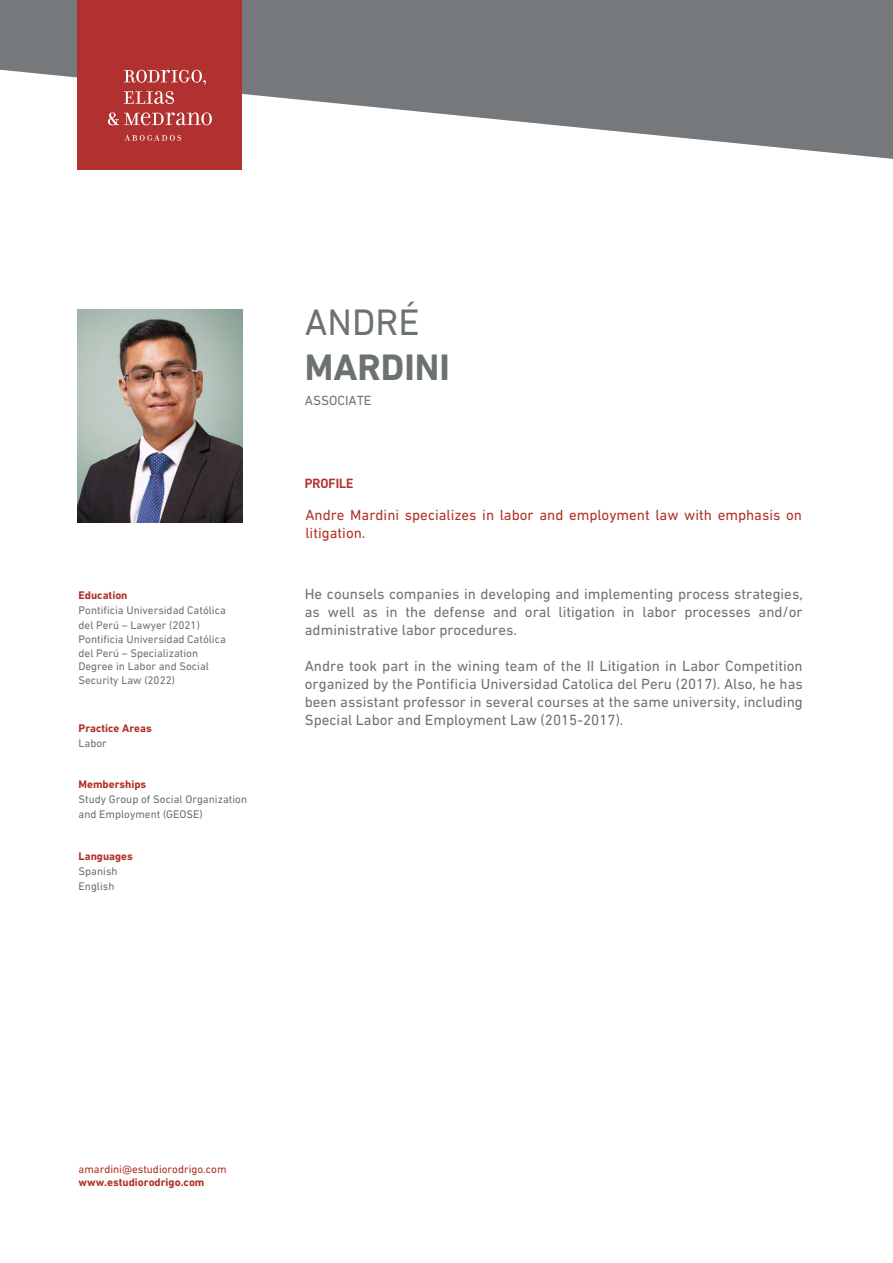
<style>
.page{position:relative;width:893px;height:1263px;background:#fff}
.page>*{position:absolute;margin:0;border:0;box-sizing:border-box;transform-origin:0 0}
.t1{font:700 37.5px "DIN Next LT Pro";color:#6c7273}
.t2{font:37.5px "DIN Next LT Pro";color:#6c7273}
.t3{font:15px/18px "DIN Next LT Pro";color:#6c7273;text-align:justify}
.t4{font:15px/18px "DIN Next LT Pro";color:#af3125}
.t5{font:13.5px "DIN Next LT Pro";color:#6d7374}
.t6{font:13.5px "D DIN Bold";color:#b03130}
.t7{font:11.25px/15px "DIN Next LT Pro";color:#6c7273}
.t8{font:700 11.25px "DIN Next LT Pro";color:#af3125}
.t9{font:11.25px "DIN Next LT Pro";color:#af3125}
</style>
<div class="page">
<svg style="left:0;top:0;width:893px;height:159px;fill:#75797b"></svg>
<div style="left:77px;top:0;width:165px;height:169px;background:#b03130"></div>
<svg style="left:124px;top:70px;width:82px;height:15px"></svg>
<svg style="left:124px;top:91px;width:50px;height:13px"></svg>
<svg style="left:108px;top:112px;width:104px;height:13px"></svg>
<svg style="left:124px;top:135px;width:57px;height:6px"></svg>
<img style="left:77px;top:309px;width:165px;height:214px">
<p class="t8" style="left:79px;top:588px;width:50px">Education</p>
<p class="t7" style="left:79px;top:602px;width:149px">Pontificia Universidad Católica del Perú – Lawyer (2021)</p>
<p class="t7" style="left:79px;top:633px;width:149px;line-height:13.5px">Pontificia Universidad Católica del Perú – Specialization<br>Degree in Labor and Social<br>Security Law (2022)</p>
<p class="t8" style="left:79px;top:721px;width:75px">Practice Areas</p>
<p class="t7" style="left:79px;top:735px;width:30px">Labor</p>
<p class="t8" style="left:79px;top:777px;width:69px">Memberships</p>
<p class="t7" style="left:79px;top:791px;width:170px">Study Group of Social Organization and Employment (GEOSE)</p>
<p class="t8" style="left:79px;top:849px;width:56px">Languages</p>
<p class="t7" style="left:79px;top:863px;width:41px">Spanish<br>English</p>
<h1 class="t2" style="left:305px;top:301px;width:116px">ANDRÉ</h1>
<h1 class="t1" style="left:305px;top:346px;width:147px">MARDINI</h1>
<p class="t5" style="left:305px;top:392px;width:68px">ASSOCIATE</p>
<p class="t6" style="left:305px;top:476px;width:50px">PROFILE</p>
<p class="t4" style="left:305px;top:505px;width:498px">Andre Mardini specializes in labor and employment law with emphasis on litigation.</p>
<p class="t3" style="left:305px;top:585px;width:499px">He counsels companies in developing and implementing process strategies, as well as in the defense and oral litigation in labor processes and/or administrative labor procedures.</p>
<p class="t3" style="left:305px;top:657px;width:499px">Andre took part in the wining team of the II Litigation in Labor Competition organized by the Pontificia Universidad Catolica del Peru (2017). Also, he has been assistant professor in several courses at the same university, including Special Labor and Employment Law (2015-2017).</p>
<p class="t9" style="left:79px;top:1162px;width:149px">amardini@estudiorodrigo.com</p>
<p class="t8" style="left:79px;top:1176px;width:127px">www.estudiorodrigo.com</p>
</div>
